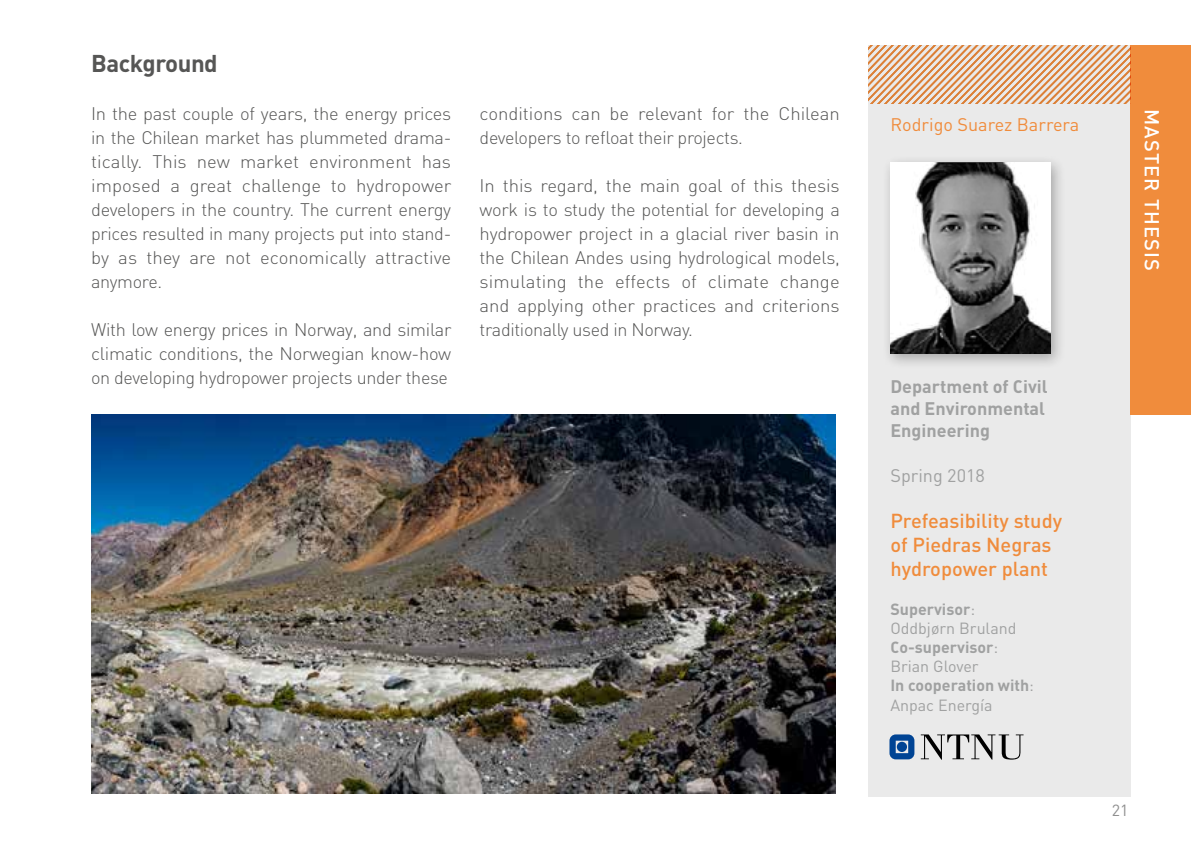
<style>
.page{position:relative;width:1191px;height:842px;background:#fff}
.page>*{position:absolute;margin:0;border:0;box-sizing:border-box;transform-origin:0 0}
.t1{font:700 24px "DIN";letter-spacing:-.02em;color:#565655}
.t2{font:500 20px/24px "DIN";color:#f08c3c}
.t3{font:500 20px "DIN";letter-spacing:.06em;color:#fff}
.t4{font:300 18px/24px "DIN";letter-spacing:-.02em;color:#565655;text-align:justify}
.t5{font:700 18px/22px "DIN";color:#a0a1a1}
.t6{font:18px "DIN";color:#f08c3c}
.t7{font:18px "DIN";color:#a0a1a1}
.t8{font:16px/19.2px "DIN";color:#a0a1a1}
.t9{font:16px "DIN";color:#8f8f8f}
.s1{font-weight:700}
</style>
<div class="page">
<div style="left:868px;top:45px;width:262px;height:752px;background:#eaeaea"></div>
<div style="left:1130px;top:45px;width:61px;height:370px;background:#f08c3c"></div>
<svg style="left:889px;top:734px;width:25px;height:25px"></svg>
<div style="left:896px;top:742px;width:11px;height:10px;background:#004494;border-radius:50%"></div>
<svg style="left:920px;top:734px;width:103px;height:26px"></svg>
<img style="left:91px;top:415px;width:744px;height:379px">
<svg style="left:868px;top:45px;width:262px;height:58px"></svg>
<div style="left:882px;top:155px;width:184px;height:215px;background:#000;opacity:.3"></div>
<img style="left:890px;top:163px;width:160px;height:190px">
<h1 class="t1" style="left:91px;top:49px;width:128px">Background</h1>
<p class="t4" style="left:91px;top:102px;width:362px">In the past couple of years, the energy prices in the Chilean market has plummeted drama&shy;tically. This new market environment has imposed a great challenge to hydropower developers in the country. The current energy prices resulted in many projects put into stand&shy;by as they are not economically attractive anymore.</p>
<p class="t4" style="left:91px;top:318px;width:362px">With low energy prices in Norway, and similar climatic conditions, the Norwegian know-how on developing hydropower projects under these</p>
<p class="t4" style="left:479px;top:102px;width:361px">conditions can be relevant for the Chilean developers to refloat their projects.</p>
<p class="t4" style="left:479px;top:174px;width:362px">In this regard, the main goal of this thesis work is to study the potential for developing a hydropower project in a glacial river basin in the Chilean Andes using hydrological models, simulating the effects of climate change and applying other practices and criterions traditionally used in Norway.</p>
<p class="t6" style="left:890px;top:113px;width:190px">Rodrigo Suarez Barrera</p>
<p class="t3" style="left:1164px;top:109px;width:164px;rotate:90deg">MASTER THESIS</p>
<p class="t5" style="left:890px;top:375px;width:159px">Department of Civil and Environmental<br>Engineering</p>
<p class="t7" style="left:890px;top:464px;width:96px">Spring 2018</p>
<p class="t2" style="left:890px;top:509px;width:173px">Prefeasibility study of Piedras Negras hydropower plant</p>
<p class="t8" style="left:890px;top:599px;width:145px"><span class="s1">Supervisor</span>:<br>Oddbjørn Bruland<br><span class="s1">Co-supervisor</span>:<br>Brian Glover<br><span class="s1">In cooperation with</span>:<br>Anpac Energía</p>
<p class="t9" style="left:1112px;top:801px;width:18px">21</p>
</div>
